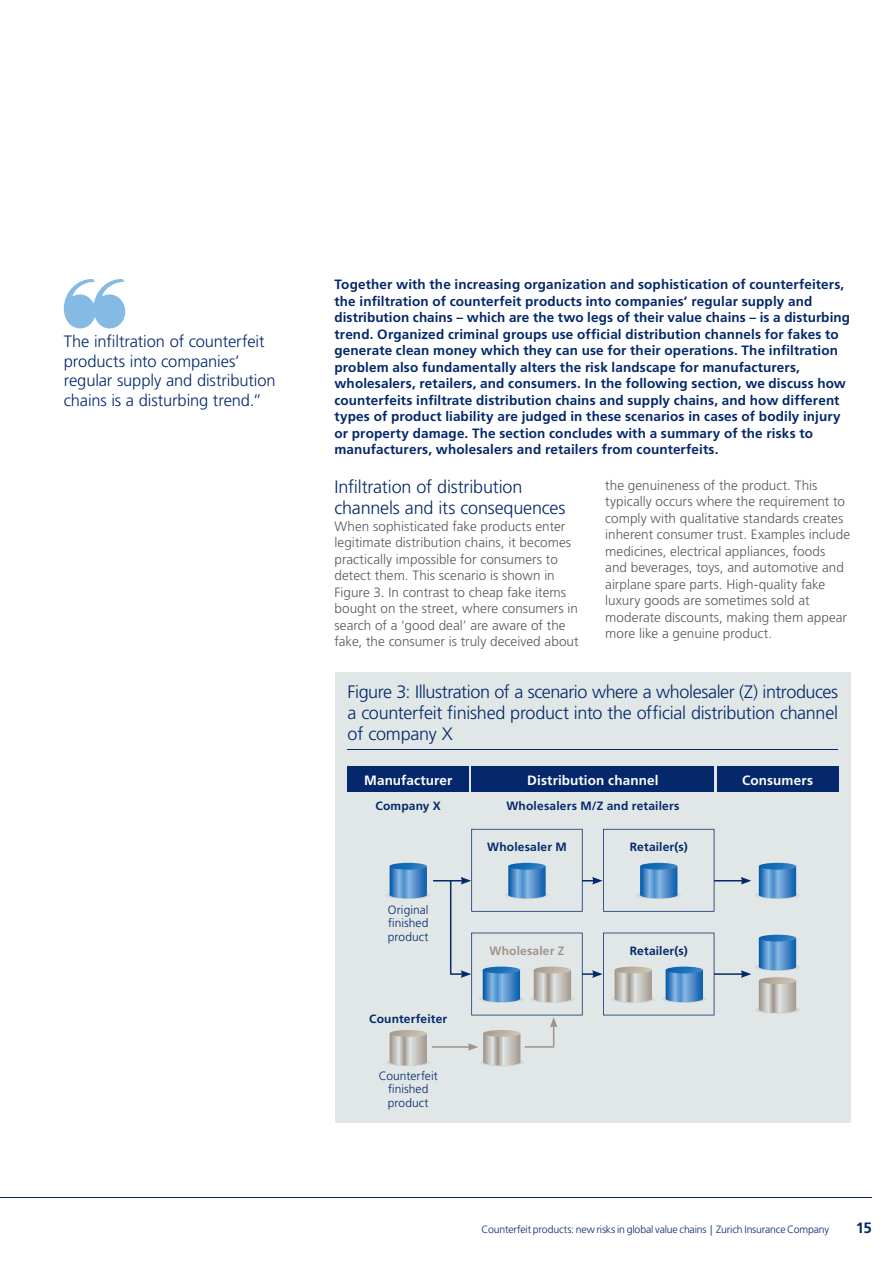
<style>
.page{position:relative;width:893px;height:1263px;background:#fff}
.page>*{position:absolute;margin:0;border:0;box-sizing:border-box;transform-origin:0 0}
.t1{font:300 18px/21px "Frutiger LT Std";letter-spacing:-.015em;color:#04286b}
.t2{font:300 16.5px/19.5px "Frutiger LT Std";letter-spacing:-.01em;color:#04286b}
.t3{font:700 15px "Frutiger LT Std";color:#04286b}
.t4{font:700 13.5px/16.5px "Frutiger LT Std";letter-spacing:.01em;color:#04286b}
.t5{font:300 13.5px/16.5px "Frutiger LT Std";letter-spacing:.005em;color:#57585a}
.t6{font:700 13.5px "Frutiger LT Std";letter-spacing:.01em;color:#fff}
.t7{font:700 12px "Frutiger LT Std";letter-spacing:.015em;color:#04286b}
.t8{font:300 12px/13.5px "Frutiger LT Std";letter-spacing:.005em;color:#04286b;text-align:justify}
.t9{font:700 12px "Frutiger LT Std";letter-spacing:.015em;color:#a0948a}
.t10{font:300 10.5px "Frutiger LT Std";letter-spacing:-.015em;color:#04286b}
</style>
<div class="page">
<hr style="left:0;top:1197px;width:872px;height:1px;background:#04286b">
<svg style="left:64px;top:279px;width:61px;height:49px"></svg>
<hr style="left:0;top:0;width:1px;height:1263px;background:#c6eafa">
<div style="left:335px;top:672px;width:516px;height:451px;background:#e0e7e6"></div>
<hr style="left:348px;top:749px;width:490px;height:1px;background:#04286b">
<hr style="left:712px;top:973px;width:32px;height:2px;background:#04286b">
<svg style="left:741px;top:970px;width:10px;height:8px"></svg>
<hr style="left:712px;top:880px;width:32px;height:1px;background:#04286b">
<svg style="left:741px;top:877px;width:10px;height:7px"></svg>
<div style="left:472px;top:767px;width:242px;height:25px;background:#04286b"></div>
<div style="left:717px;top:767px;width:121px;height:25px;background:#04286b"></div>
<div style="left:348px;top:767px;width:121px;height:25px;background:#04286b"></div>
<img style="left:756px;top:891px;width:43px;height:8px">
<svg style="left:759px;top:863px;width:37px;height:35px"></svg>
<img style="left:756px;top:963px;width:43px;height:8px">
<svg style="left:759px;top:935px;width:37px;height:35px"></svg>
<img style="left:387px;top:1058px;width:42px;height:8px">
<svg style="left:390px;top:1030px;width:37px;height:35px"></svg>
<img style="left:489px;top:1065px;width:26px;height:1px">
<img style="left:756px;top:1006px;width:43px;height:8px">
<svg style="left:759px;top:977px;width:37px;height:36px"></svg>
<img style="left:387px;top:891px;width:42px;height:8px">
<svg style="left:390px;top:863px;width:37px;height:35px"></svg>
<hr style="left:433px;top:880px;width:31px;height:1px;background:#04286b">
<hr style="left:432px;top:1046px;width:39px;height:2px;background:#a0948a">
<svg style="left:450px;top:829px;width:264px;height:236px"></svg>
<p class="t2" style="left:64px;top:332px;width:214px">The infiltration of counterfeit products into companies’ regular supply and distribution chains is a disturbing trend.”</p>
<p class="t4" style="left:334px;top:276px;width:517px">Together with the increasing organization and sophistication of counterfeiters, the infiltration of counterfeit products into companies’ regular supply and distribution chains – which are the two legs of their value chains – is a disturbing trend. Organized criminal groups use official distribution channels for fakes to generate clean money which they can use for their operations. The infiltration problem also fundamentally alters the risk landscape for manufacturers, wholesalers, retailers, and consumers. In the following section, we discuss how counterfeits infiltrate distribution chains and supply chains, and how different types of product liability are judged in these scenarios in cases of bodily injury or property damage. The section concludes with a summary of the risks to manufacturers, wholesalers and retailers from counterfeits.</p>
<h1 class="t1" style="left:334px;top:477px;width:232px">Infiltration of distribution channels and its consequences</h1>
<p class="t5" style="left:334px;top:518px;width:246px">When sophisticated fake products enter legitimate distribution chains, it becomes practically impossible for consumers to detect them. This scenario is shown in Figure 3. In contrast to cheap fake items bought on the street, where consumers in search of a ’good deal’ are aware of the fake, the consumer is truly deceived about</p>
<h1 class="t1" style="left:348px;top:682px;width:492px;text-align:justify">Figure 3: Illustration of a scenario where a wholesaler (Z) introduces a counterfeit finished product into the official distribution channel of company X</h1>
<p class="t6" style="left:527px;top:772px;width:133px">Distribution channel</p>
<p class="t7" style="left:506px;top:798px;width:174px">Wholesalers M/Z and retailers</p>
<p class="t5" style="left:605px;top:477px;width:246px">the genuineness of the product. This typically occurs where the requirement to comply with qualitative standards creates inherent consumer trust. Examples include medicines, electrical appliances, foods and beverages, toys, and automotive and airplane spare parts. High-quality fake luxury goods are sometimes sold at moderate discounts, making them appear more like a genuine product.</p>
<p class="t6" style="left:364px;top:772px;width:90px">Manufacturer</p>
<p class="t6" style="left:742px;top:772px;width:72px">Consumers</p>
<p class="t7" style="left:375px;top:798px;width:67px">Company X</p>
<p class="t8" style="left:388px;top:903px;width:42px">Original finished product</p>
<p class="t7" style="left:369px;top:1011px;width:79px">Counterfeiter</p>
<p class="t8" style="left:379px;top:1069px;width:61px;text-align:center">Counterfeit finished product</p>
<p class="t7" style="left:487px;top:840px;width:81px">Wholesaler M</p>
<p class="t9" style="left:489px;top:944px;width:76px">Wholesaler Z</p>
<p class="t7" style="left:630px;top:840px;width:59px">Retailer(s)</p>
<p class="t7" style="left:630px;top:944px;width:59px">Retailer(s)</p>
<p class="t10" style="left:482px;top:1224px;width:349px">Counterfeit products: new risks in global value chains | Zurich Insurance Company</p>
<p class="t3" style="left:856px;top:1219px;width:17px">15</p>
</div>
